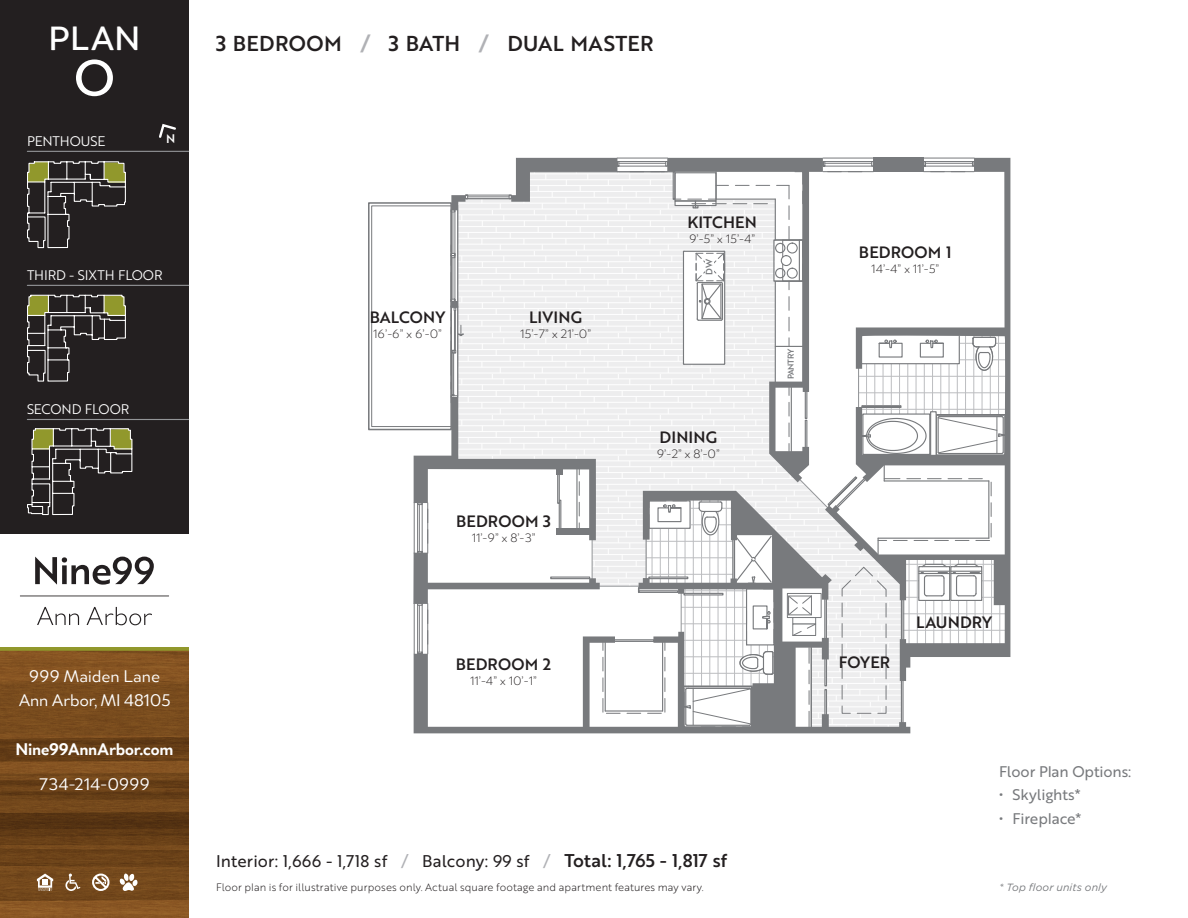
<style>
.page{position:relative;width:1188px;height:918px;background:#fff}
.page>*{position:absolute;margin:0;border:0;box-sizing:border-box;transform-origin:0 0}
.t1{font:500 54px "Merel";color:#fff}
.t2{font:500 36px "Merel";color:#fff}
.t3{font:21px "Brother 1816 Medium";letter-spacing:.02em;color:#231f20}
.t4{font:18px/24px "Merel";letter-spacing:-.01em;color:#fff;text-align:center}
.t5{font:700 18px "Merel";letter-spacing:-.035em;color:#fff}
.t6{font:16.5px "Brother 1816 Regular";letter-spacing:.01em;color:#231f20}
.t7{font:16.05px "Brother 1816 Medium";letter-spacing:.01em;color:#231f20}
.t8{font:15px "Brother 1816 Regular";letter-spacing:-.01em;color:#787a7d}
.t9{font:13.5px "Brother 1816 Book";letter-spacing:-.01em;color:#fff}
.t10{font:300 12.9px "Merel";color:#231f20}
.t11{font:12.15px "Brother 1816 Medium";color:#fff}
.t12{font:10.5px "Brother 1816 Light";letter-spacing:.01em;color:#231f20}
.t13{font:italic 10.5px "Gotham";letter-spacing:.01em;color:#787a7d}
.t14{font:9.15px "Brother 1816 Medium";color:#787a7d}
.t15{font:8.4px "Brother 1816 Medium";letter-spacing:-.035em;color:#787a7d}
.s1{color:#b0b1b5}
.s2{font-family:"Brother 1816 Medium";font-size:18px}
</style>
<div class="page">
<div style="left:0;top:0;width:189px;height:534px;background:#231f20"></div>
<img style="left:0;top:651px;width:189px;height:267px">
<svg style="left:35px;top:557px;width:119px;height:28px"></svg>
<svg style="left:37px;top:607px;width:42px;height:18px"></svg>
<svg style="left:87px;top:607px;width:65px;height:18px"></svg>
<hr style="left:20px;top:596px;width:149px;height:1px;background:#231f20">
<svg style="left:0;top:647px;width:189px;height:4px"></svg>
<svg style="left:65px;top:874px;width:15px;height:17px"></svg>
<svg style="left:120px;top:873px;width:18px;height:19px"></svg>
<svg style="left:37px;top:874px;width:16px;height:17px"></svg>
<svg style="left:92px;top:874px;width:18px;height:17px"></svg>
<svg style="left:159px;top:123px;width:17px;height:15px"></svg>
<hr style="left:27px;top:151px;width:162px;height:1px;background:#939598">
<hr style="left:27px;top:419px;width:162px;height:1px;background:#939598">
<hr style="left:27px;top:285px;width:162px;height:1px;background:#939598">
<svg style="left:458px;top:172px;width:367px;height:319px"></svg>
<svg style="left:823px;top:161px;width:2px;height:6px"></svg>
<hr style="left:823px;top:158px;width:50px;height:1px;background:#787a7d">
<hr style="left:823px;top:171px;width:50px;height:1px;background:#787a7d">
<div style="left:465px;top:195px;width:47px;height:4px;border:1px solid #787a7d"></div>
<hr style="left:468px;top:196px;width:41px;height:1px;background:#787a7d">
<hr style="left:457px;top:205px;width:1px;height:191px;background:#787a7d">
<svg style="left:452px;top:350px;width:4px;height:3px"></svg>
<hr style="left:454px;top:311px;width:1px;height:39px;background:#787a7d">
<hr style="left:455px;top:311px;width:1px;height:39px;background:#787a7d">
<hr style="left:452px;top:353px;width:1px;height:42px;background:#787a7d">
<hr style="left:453px;top:353px;width:1px;height:42px;background:#787a7d">
<div style="left:368px;top:202px;width:84px;height:228px;border:2px solid #787a7d"></div>
<div style="left:371px;top:205px;width:80px;height:222px;border:1px solid #787a7d"></div>
<svg style="left:667px;top:158px;width:156px;height:324px"></svg>
<svg style="left:825px;top:158px;width:185px;height:510px"></svg>
<svg style="left:414px;top:491px;width:496px;height:242px"></svg>
<svg style="left:413px;top:382px;width:191px;height:289px"></svg>
<svg style="left:450px;top:195px;width:18px;height:141px"></svg>
<svg style="left:509px;top:158px;width:172px;height:44px"></svg>
<div style="left:556px;top:463px;width:7px;height:12px;background:#787a7d"></div>
<div style="left:556px;top:528px;width:35px;height:7px;background:#787a7d"></div>
<svg style="left:27px;top:161px;width:99px;height:88px"></svg>
<svg style="left:27px;top:294px;width:99px;height:88px"></svg>
<svg style="left:27px;top:428px;width:106px;height:88px"></svg>
<h2 class="t2" style="left:49px;top:11px;width:93px">PLAN</h2>
<h1 class="t1" style="left:73px;top:36px;width:45px">O</h1>
<p class="t9" style="left:27px;top:131px;width:80px">PENTHOUSE</p>
<p class="t11" style="left:166px;top:129px;width:11px">N</p>
<p class="t9" style="left:27px;top:265px;width:137px">THIRD - SIXTH FLOOR</p>
<p class="t9" style="left:27px;top:399px;width:104px">SECOND FLOOR</p>
<h3 class="t4" style="left:18px;top:663px;width:154px">999 Maiden Lane<br>Ann Arbor, MI 48105</h3>
<h3 class="t5" style="left:15px;top:735px;width:160px">Nine99AnnArbor.com</h3>
<h3 class="t4" style="left:39px;top:771px;width:113px">734-214-0999</h3>
<h3 class="t3" style="left:216px;top:27px;width:439px">3 BEDROOM <span class="s1">/</span> 3 BATH <span class="s1">/</span> DUAL MASTER</h3>
<h3 class="t7" style="left:370px;top:305px;width:77px">BALCONY</h3>
<p class="t10" style="left:373px;top:325px;width:70px">16’-6” x 6’-0”</p>
<h3 class="t7" style="left:529px;top:305px;width:54px">LIVING</h3>
<p class="t10" style="left:520px;top:325px;width:72px">15’-7” x 21’-0”</p>
<h3 class="t7" style="left:456px;top:509px;width:96px">BEDROOM 3</h3>
<p class="t10" style="left:472px;top:528px;width:65px">11’-9” x 8’-3”</p>
<h3 class="t7" style="left:687px;top:210px;width:71px">KITCHEN</h3>
<p class="t10" style="left:689px;top:230px;width:68px">9’-5” x 15’-4”</p>
<p class="t14" style="left:702px;top:275px;width:18px;rotate:-90deg">DW</p>
<h3 class="t7" style="left:660px;top:425px;width:59px">DINING</h3>
<p class="t10" style="left:657px;top:445px;width:65px">9’-2” x 8’-0”</p>
<p class="t15" style="left:785px;top:379px;width:32px;rotate:-90deg">PANTRY</p>
<h3 class="t7" style="left:859px;top:240px;width:94px">BEDROOM 1</h3>
<p class="t10" style="left:871px;top:260px;width:70px">14’-4” x 11’-5”</p>
<h3 class="t7" style="left:916px;top:610px;width:77px">LAUNDRY</h3>
<h3 class="t7" style="left:456px;top:652px;width:97px">BEDROOM 2</h3>
<h3 class="t7" style="left:839px;top:650px;width:53px">FOYER</h3>
<p class="t10" style="left:470px;top:672px;width:68px">11’-4” x 10’-1”</p>
<h3 class="t6" style="left:216px;top:849px;width:513px">Interior: 1,666 - 1,718 sf <span class="s1">/</span> Balcony: 99 sf <span class="s1">/</span> <span class="s2">Total: 1,765 - 1,817 sf</span></h3>
<p class="t12" style="left:216px;top:880px;width:489px">Floor plan is for illustrative purposes only. Actual square footage and apartment features may vary.</p>
<h3 class="t8" style="left:999px;top:760px;width:134px">Floor Plan Options:</h3>
<h3 class="t8" style="left:999px;top:784px;width:83px">• Skylights*</h3>
<h3 class="t8" style="left:999px;top:807px;width:84px">• Fireplace*</h3>
<p class="t13" style="left:999px;top:881px;width:110px">* Top floor units only</p>
</div>
